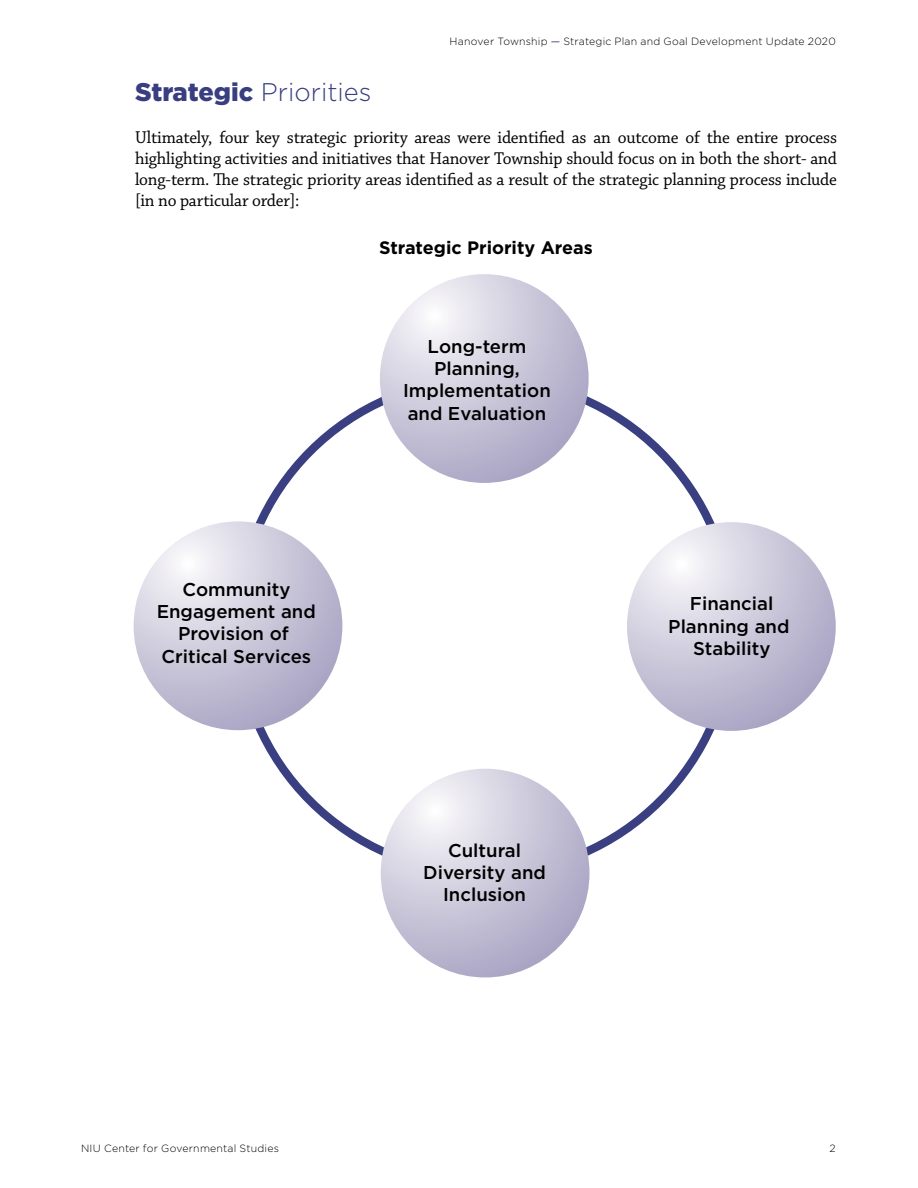
<style>
.page{position:relative;width:918px;height:1188px;background:#fff}
.page>*{position:absolute;margin:0;border:0;box-sizing:border-box;transform-origin:0 0}
.t1{font:300 25.5px "Gotham";color:#393e80}
.t2{font:500 18.6px/22.2px "Gotham";color:#000;text-align:center}
.t3{font:18px/21px "Chaparral Pro";letter-spacing:-.01em;color:#000;text-align:justify}
.t4{font:700 18px "Gotham";color:#000}
.t5{font:300 10.5px "Gotham";letter-spacing:.02em;color:#000}
.s1{font-weight:400;color:#393e80}
.s2{font-weight:900}
</style>
<div class="page">
<svg style="left:381px;top:769px;width:209px;height:208px;background:#ccc9db"></svg>
<svg style="left:134px;top:521px;width:208px;height:209px;background:#ccc9db"></svg>
<svg style="left:627px;top:522px;width:209px;height:209px;background:#ccc9db"></svg>
<svg style="left:380px;top:274px;width:209px;height:209px;background:#ccc9db"></svg>
<p class="t5" style="left:450px;top:34px;width:388px">Hanover Township <span class="s1">—</span> Strategic Plan and Goal Development Update 2020</p>
<h1 class="t1" style="left:135px;top:76px;width:238px"><span class="s2">Strategic</span> Priorities</h1>
<p class="t3" style="left:135px;top:127px;width:704px">Ultimately, four key strategic priority areas were identified as an outcome of the entire process highlighting activities and initiatives that Hanover Township should focus on in both the short- and long-term. The strategic priority areas identified as a result of the strategic planning process include [in no particular order]:</p>
<p class="t4" style="left:379px;top:235px;width:215px">Strategic Priority Areas</p>
<p class="t2" style="left:157px;top:578px;width:161px">Community<br>Engagement and<br>Provision of<br>Critical Services</p>
<p class="t2" style="left:403px;top:335px;width:149px">Long-term<br>Planning,<br>Implementation and Evaluation</p>
<p class="t2" style="left:423px;top:839px;width:124px">Cultural<br>Diversity and<br>Inclusion</p>
<p class="t2" style="left:668px;top:592px;width:123px">Financial<br>Planning and<br>Stability</p>
<p class="t5" style="left:81px;top:1141px;width:199px">NIU Center for Governmental Studies</p>
<p class="t5" style="left:830px;top:1141px;width:8px">2</p>
</div>
